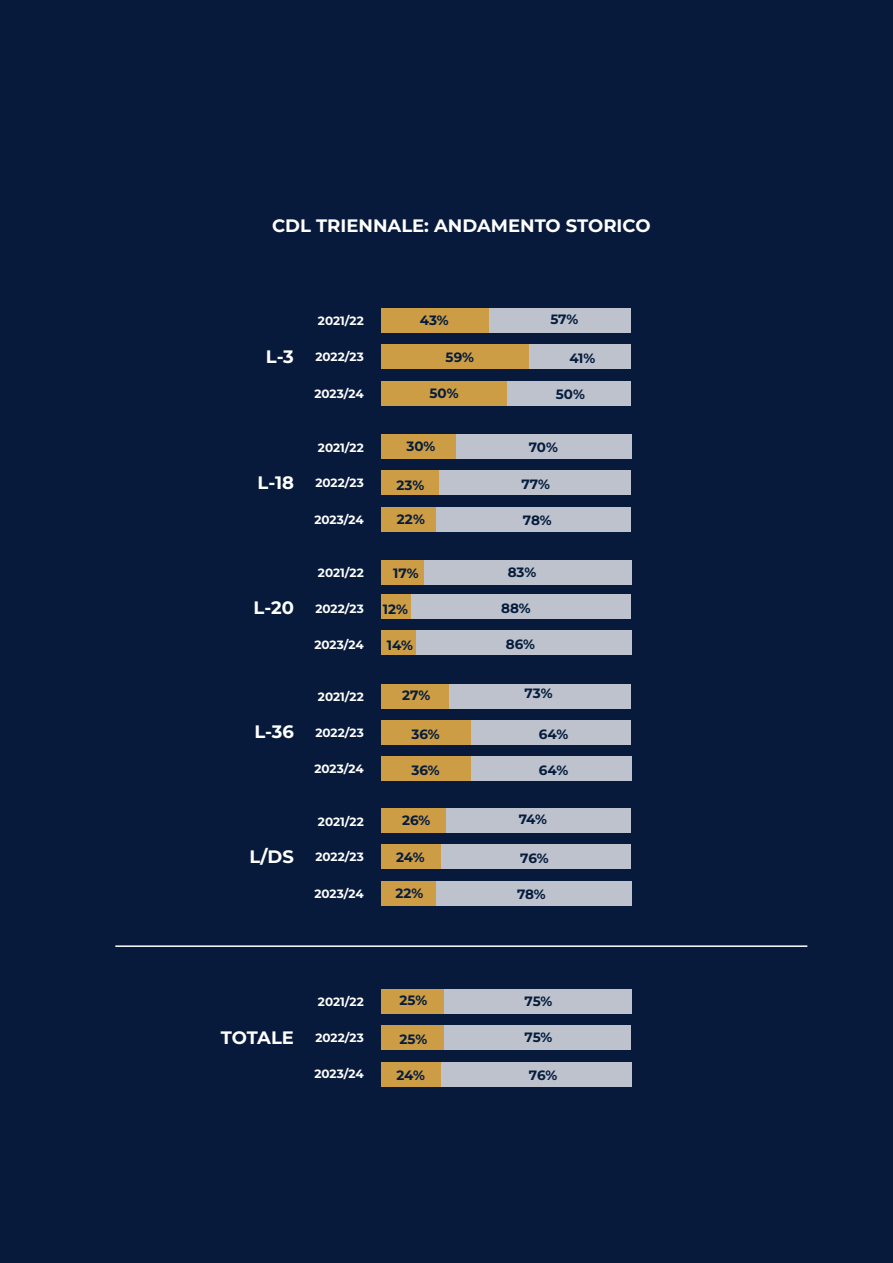
<style>
.page{position:relative;width:893px;height:1263px;background:#081a3b}
.page>*{position:absolute;margin:0;border:0;box-sizing:border-box;transform-origin:0 0}
.t1{font:700 18px "Montserrat";color:#fff}
.t2{font:700 13.5px "Montserrat";color:#051c3c}
.t3{font:700 12px "Montserrat";color:#fff}
</style>
<div class="page">
<div style="left:496px;top:381px;width:135px;height:24px;background:#bdc2cd"></div>
<div style="left:470px;top:308px;width:161px;height:24px;background:#bdc2cd"></div>
<div style="left:381px;top:308px;width:107px;height:24px;background:#cd9d45"></div>
<div style="left:493px;top:345px;width:138px;height:24px;background:#bdc2cd"></div>
<div style="left:381px;top:345px;width:148px;height:24px;background:#cd9d45"></div>
<div style="left:431px;top:881px;width:200px;height:24px;background:#bdc2cd"></div>
<div style="left:441px;top:808px;width:190px;height:24px;background:#bdc2cd"></div>
<div style="left:381px;top:808px;width:65px;height:24px;background:#cd9d45"></div>
<div style="left:435px;top:845px;width:196px;height:24px;background:#bdc2cd"></div>
<div style="left:381px;top:845px;width:60px;height:24px;background:#cd9d45"></div>
<div style="left:431px;top:507px;width:200px;height:25px;background:#bdc2cd"></div>
<div style="left:439px;top:435px;width:192px;height:24px;background:#bdc2cd"></div>
<div style="left:381px;top:435px;width:75px;height:24px;background:#cd9d45"></div>
<div style="left:431px;top:471px;width:200px;height:24px;background:#bdc2cd"></div>
<div style="left:381px;top:471px;width:57px;height:24px;background:#cd9d45"></div>
<div style="left:409px;top:595px;width:222px;height:24px;background:#bdc2cd"></div>
<div style="left:381px;top:595px;width:30px;height:24px;background:#cd9d45"></div>
<div style="left:451px;top:757px;width:180px;height:24px;background:#bdc2cd"></div>
<div style="left:434px;top:684px;width:197px;height:24px;background:#bdc2cd"></div>
<div style="left:381px;top:684px;width:67px;height:24px;background:#cd9d45"></div>
<div style="left:437px;top:720px;width:194px;height:24px;background:#bdc2cd"></div>
<div style="left:381px;top:720px;width:90px;height:24px;background:#cd9d45"></div>
<div style="left:436px;top:1062px;width:195px;height:24px;background:#bdc2cd"></div>
<div style="left:441px;top:989px;width:190px;height:24px;background:#bdc2cd"></div>
<div style="left:381px;top:989px;width:63px;height:24px;background:#cd9d45"></div>
<div style="left:444px;top:1025px;width:187px;height:24px;background:#bdc2cd"></div>
<div style="left:381px;top:1025px;width:63px;height:24px;background:#cd9d45"></div>
<div style="left:381px;top:1062px;width:60px;height:24px;background:#cd9d45"></div>
<div style="left:421px;top:560px;width:210px;height:24px;background:#bdc2cd"></div>
<div style="left:381px;top:560px;width:43px;height:24px;background:#cd9d45"></div>
<div style="left:412px;top:631px;width:219px;height:24px;background:#bdc2cd"></div>
<div style="left:381px;top:631px;width:35px;height:24px;background:#cd9d45"></div>
<div style="left:381px;top:381px;width:125px;height:24px;background:#cd9d45"></div>
<div style="left:381px;top:507px;width:55px;height:25px;background:#cd9d45"></div>
<div style="left:381px;top:757px;width:90px;height:24px;background:#cd9d45"></div>
<div style="left:381px;top:881px;width:55px;height:24px;background:#cd9d45"></div>
<hr style="left:115px;top:945px;width:692px;height:2px;background:#fff">
<p class="t1" style="left:272px;top:214px;width:380px">CDL TRIENNALE: ANDAMENTO STORICO</p>
<p class="t1" style="left:266px;top:344px;width:30px">L-3</p>
<p class="t3" style="left:318px;top:313px;width:47px">2021/22</p>
<p class="t3" style="left:315px;top:349px;width:50px">2022/23</p>
<p class="t3" style="left:314px;top:385px;width:51px">2023/24</p>
<p class="t2" style="left:420px;top:311px;width:30px">43%</p>
<p class="t2" style="left:446px;top:348px;width:30px">59%</p>
<p class="t2" style="left:429px;top:384px;width:31px">50%</p>
<p class="t2" style="left:550px;top:310px;width:30px">57%</p>
<p class="t2" style="left:569px;top:349px;width:28px">41%</p>
<p class="t2" style="left:556px;top:385px;width:31px">50%</p>
<p class="t1" style="left:258px;top:471px;width:38px">L-18</p>
<p class="t3" style="left:318px;top:439px;width:47px">2021/22</p>
<p class="t3" style="left:315px;top:475px;width:50px">2022/23</p>
<p class="t3" style="left:314px;top:511px;width:51px">2023/24</p>
<p class="t2" style="left:406px;top:437px;width:30px">30%</p>
<p class="t2" style="left:396px;top:476px;width:29px">23%</p>
<p class="t2" style="left:397px;top:510px;width:29px">22%</p>
<p class="t2" style="left:529px;top:438px;width:31px">70%</p>
<p class="t2" style="left:521px;top:475px;width:30px">77%</p>
<p class="t2" style="left:523px;top:511px;width:30px">78%</p>
<p class="t1" style="left:254px;top:596px;width:42px">L-20</p>
<p class="t3" style="left:318px;top:565px;width:47px">2021/22</p>
<p class="t3" style="left:315px;top:601px;width:50px">2022/23</p>
<p class="t3" style="left:314px;top:637px;width:51px">2023/24</p>
<p class="t2" style="left:393px;top:564px;width:27px">17%</p>
<p class="t2" style="left:508px;top:563px;width:30px">83%</p>
<p class="t2" style="left:383px;top:600px;width:27px">12%</p>
<p class="t2" style="left:501px;top:599px;width:31px">88%</p>
<p class="t2" style="left:387px;top:636px;width:28px">14%</p>
<p class="t2" style="left:506px;top:635px;width:31px">86%</p>
<p class="t1" style="left:254px;top:720px;width:41px">L-36</p>
<p class="t3" style="left:318px;top:689px;width:47px">2021/22</p>
<p class="t3" style="left:315px;top:724px;width:50px">2022/23</p>
<p class="t3" style="left:314px;top:761px;width:51px">2023/24</p>
<p class="t2" style="left:402px;top:686px;width:30px">27%</p>
<p class="t2" style="left:412px;top:725px;width:30px">36%</p>
<p class="t2" style="left:412px;top:761px;width:30px">36%</p>
<p class="t2" style="left:525px;top:684px;width:29px">73%</p>
<p class="t2" style="left:539px;top:725px;width:31px">64%</p>
<p class="t2" style="left:539px;top:761px;width:31px">64%</p>
<p class="t1" style="left:249px;top:844px;width:46px">L/DS</p>
<p class="t3" style="left:318px;top:813px;width:47px">2021/22</p>
<p class="t3" style="left:315px;top:849px;width:50px">2022/23</p>
<p class="t3" style="left:314px;top:885px;width:51px">2023/24</p>
<p class="t2" style="left:402px;top:811px;width:30px">26%</p>
<p class="t2" style="left:396px;top:848px;width:30px">24%</p>
<p class="t2" style="left:396px;top:884px;width:29px">22%</p>
<p class="t2" style="left:519px;top:810px;width:30px">74%</p>
<p class="t2" style="left:520px;top:849px;width:30px">76%</p>
<p class="t2" style="left:517px;top:885px;width:30px">78%</p>
<p class="t1" style="left:221px;top:1025px;width:75px">TOTALE</p>
<p class="t3" style="left:318px;top:994px;width:47px">2021/22</p>
<p class="t3" style="left:315px;top:1030px;width:50px">2022/23</p>
<p class="t3" style="left:314px;top:1066px;width:51px">2023/24</p>
<p class="t2" style="left:399px;top:991px;width:29px">25%</p>
<p class="t2" style="left:399px;top:1030px;width:29px">25%</p>
<p class="t2" style="left:396px;top:1066px;width:30px">24%</p>
<p class="t2" style="left:525px;top:992px;width:29px">75%</p>
<p class="t2" style="left:525px;top:1028px;width:29px">75%</p>
<p class="t2" style="left:529px;top:1066px;width:30px">76%</p>
</div>
